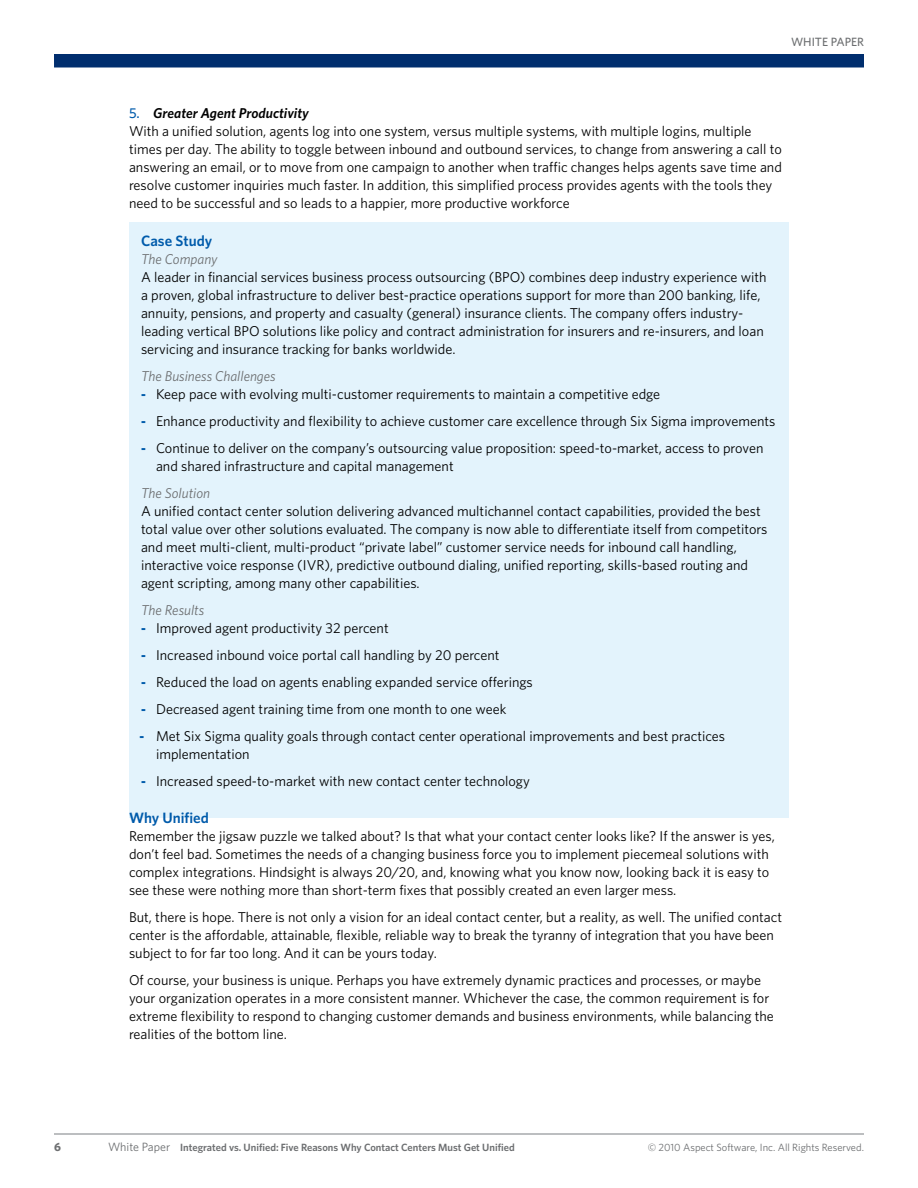
<style>
.page{position:relative;width:918px;height:1188px;background:#fff}
.page>*{position:absolute;margin:0;border:0;box-sizing:border-box;transform-origin:0 0}
.Subheads_Corp_Blue{font:600 15px "Whitney";color:#005bab}
.Body{font:14.25px/18px "Whitney";color:#000}
.Body_Bullets{font:14.25px/18px "Whitney";color:#000}
.Subhead_Italics{font:italic 14.25px "Whitney";color:#6d6f71}
.Body_Bullets_Numbers{font:italic 600 14.25px "Whitney";color:#000}
.Folio_Top_Right{font:500 12px "Whitney";color:#6d6f71}
.Folio_Bottom_Left{font:700 12px "Whitney";color:#6d6f71}
.Folio_Bottom_Left-2{font:600 10.5px "Whitney";color:#6d6f71}
.Footer_Bottom_Right{font:10.5px "Whitney";color:#6d6f71}
.s1{font-weight:500;font-style:normal;color:#005bab}
.s2{font-weight:700;font-size:13.5px;color:#005bab}
.s3{font-weight:400;font-size:12px}
</style>
<div class="page">
<div style="left:129px;top:223px;width:660px;height:595px;background:#e3f3fc"></div>
<div style="left:54px;top:54px;width:810px;height:14px;background:#002e6e"></div>
<hr style="left:54px;top:1133px;width:810px;height:2px;background:#a7a9ac">
<p class="Folio_Top_Right" style="left:791px;top:35px;width:74px">WHITE PAPER</p>
<p class="Body_Bullets_Numbers" style="left:129px;top:105px;width:181px"><span class="s1">5.</span> Greater Agent Productivity</p>
<p class="Body" style="left:129px;top:122px;width:654px">With a unified solution, agents log into one system, versus multiple systems, with multiple logins, multiple times per day. The ability to toggle between inbound and outbound services, to change from answering a call to answering an email, or to move from one campaign to another when traffic changes helps agents save time and resolve customer inquiries much faster. In addition, this simplified process provides agents with the tools they need to be successful and so leads to a happier, more productive workforce</p>
<p class="Subheads_Corp_Blue" style="left:141px;top:231px;width:73px">Case Study</p>
<p class="Subhead_Italics" style="left:141px;top:250px;width:78px">The Company</p>
<p class="Body" style="left:141px;top:267px;width:627px">A leader in financial services business process outsourcing (BPO) combines deep industry experience with a proven, global infrastructure to deliver best-practice operations support for more than 200 banking, life, annuity, pensions, and property and casualty (general) insurance clients. The company offers industry&shy;leading vertical BPO solutions like policy and contract administration for insurers and re-insurers, and loan servicing and insurance tracking for banks worldwide.</p>
<p class="Subhead_Italics" style="left:141px;top:367px;width:136px">The Business Challenges</p>
<p class="Body_Bullets" style="left:141px;top:384px;width:521px"><span class="s2">-</span> Keep pace with evolving multi-customer requirements to maintain a competitive edge</p>
<p class="Body_Bullets" style="left:141px;top:411px;width:636px"><span class="s2">-</span> Enhance productivity and flexibility to achieve customer care excellence through Six Sigma improvements</p>
<p class="Body_Bullets" style="left:156px;top:438px;width:609px;text-indent:-15px"><span class="s2">-</span> Continue to deliver on the company’s outsourcing value proposition: speed-to-market, access to proven and shared infrastructure and capital management</p>
<p class="Subhead_Italics" style="left:141px;top:484px;width:71px">The Solution</p>
<p class="Body" style="left:141px;top:501px;width:628px">A unified contact center solution delivering advanced multichannel contact capabilities, provided the best total value over other solutions evaluated. The company is now able to differentiate itself from competitors and meet multi-client, multi-product “private label” customer service needs for inbound call handling, interactive voice response (IVR), predictive outbound dialing, unified reporting, skills-based routing and agent scripting, among many other capabilities.</p>
<p class="Subhead_Italics" style="left:141px;top:601px;width:65px">The Results</p>
<p class="Body_Bullets" style="left:141px;top:618px;width:249px"><span class="s2">-</span> Improved agent productivity 32 percent</p>
<p class="Body_Bullets" style="left:141px;top:645px;width:360px"><span class="s2">-</span> Increased inbound voice portal call handling by 20 percent</p>
<p class="Body_Bullets" style="left:141px;top:672px;width:393px"><span class="s2">-</span> Reduced the load on agents enabling expanded service offerings</p>
<p class="Body_Bullets" style="left:141px;top:699px;width:367px"><span class="s2">-</span> Decreased agent training time from one month to one week</p>
<p class="Body_Bullets" style="left:156px;top:726px;width:571px;text-indent:-16px"><span class="s2">-</span> Met Six Sigma quality goals through contact center operational improvements and best practices implementation</p>
<p class="Body_Bullets" style="left:141px;top:771px;width:390px"><span class="s2">-</span> Increased speed-to-market with new contact center technology</p>
<p class="Subheads_Corp_Blue" style="left:129px;top:809px;width:81px">Why Unified</p>
<p class="Body" style="left:129px;top:827px;width:647px">Remember the jigsaw puzzle we talked about? Is that what your contact center looks like? If the answer is yes, don’t feel bad. Sometimes the needs of a changing business force you to implement piecemeal solutions with complex integrations. Hindsight is always 20/20, and, knowing what you know now, looking back it is easy to see these were nothing more than short-term fixes that possibly created an even larger mess.</p>
<p class="Body" style="left:129px;top:908px;width:655px">But, there is hope. There is not only a vision for an ideal contact center, but a reality, as well. The unified contact center is the affordable, attainable, flexible, reliable way to break the tyranny of integration that you have been subject to for far too long. And it can be yours today.</p>
<p class="Body" style="left:129px;top:971px;width:646px">Of course, your business is unique. Perhaps you have extremely dynamic practices and processes, or maybe your organization operates in a more consistent manner. Whichever the case, the common requirement is for extreme flexibility to respond to changing customer demands and business environments, while balancing the realities of the bottom line.</p>
<p class="Folio_Bottom_Left" style="left:54px;top:1140px;width:8px">6</p>
<p class="Folio_Bottom_Left-2" style="left:108px;top:1141px;width:408px"><span class="s3">White Paper</span> Integrated vs. Unified: Five Reasons Why Contact Centers Must Get Unified</p>
<p class="Footer_Bottom_Right" style="left:648px;top:1141px;width:218px">© 2010 Aspect Software, Inc. All Rights Reserved.</p>
</div>
